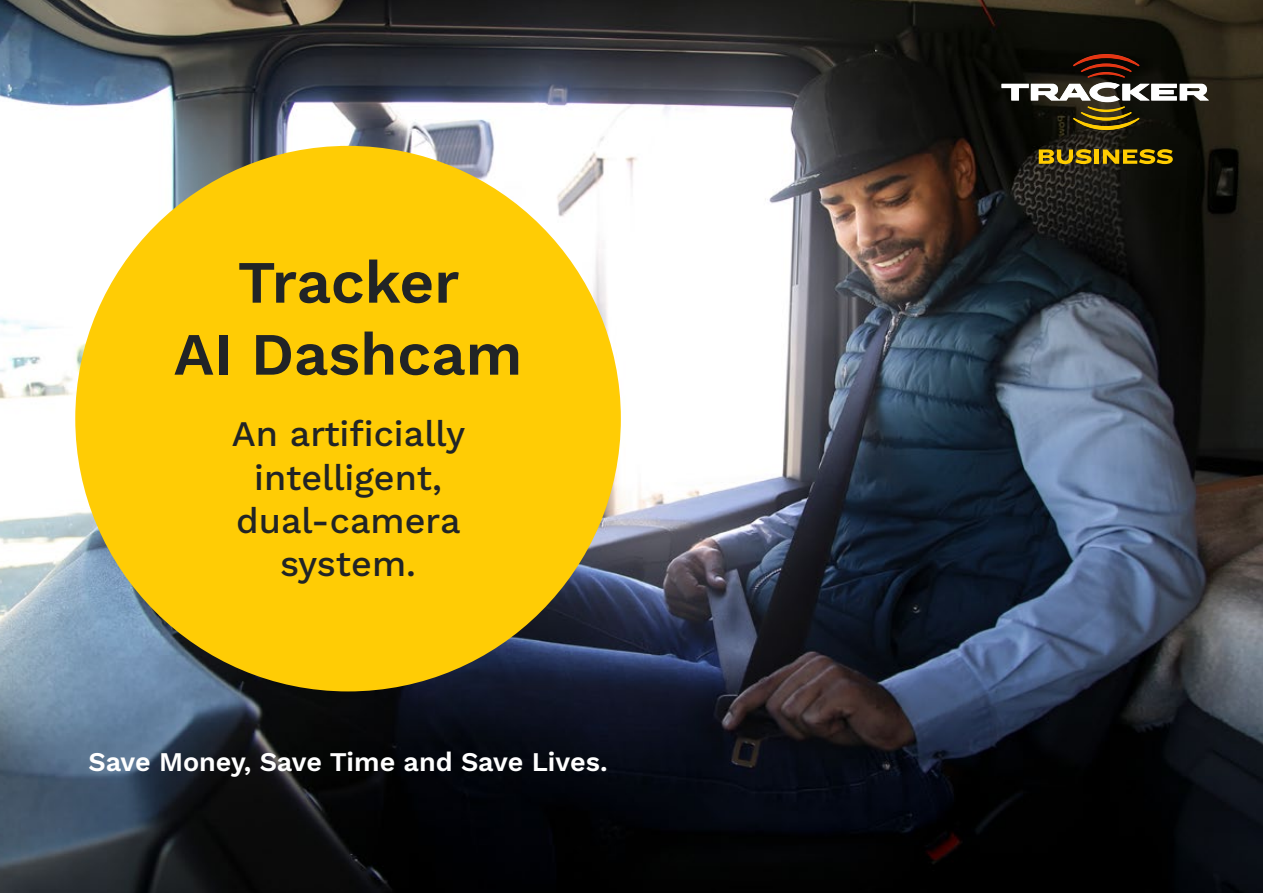
<style>
.page{position:relative;width:1263px;height:893px;background:#fff}
.page>*{position:absolute;margin:0;border:0;box-sizing:border-box;transform-origin:0 0}
.t1{font:600 60px/72px "Work Sans";color:#212426;text-align:center}
.t2{font:500 36px/43.2px "Work Sans";color:#212426;text-align:center}
.t3{font:600 27px "Work Sans";letter-spacing:-.005em;color:#fff}
</style>
<div class="page">
<img style="left:0;top:0;width:1263px;height:893px">
<div style="left:75px;top:146px;width:546px;height:545px;background:#ffcc05;border-radius:50%"></div>
<svg style="left:1001px;top:54px;width:208px;height:76px;background:#413a2d"></svg>
<svg style="left:1039px;top:149px;width:52px;height:15px"></svg>
<hr style="left:1095px;top:149px;width:4px;height:15px;background:#fc0">
<svg style="left:1103px;top:149px;width:70px;height:15px"></svg>
<h1 class="t1" style="left:174px;top:244px;width:350px">Tracker<br>AI Dashcam</h1>
<p class="t2" style="left:232px;top:411px;width:235px">An artificially intelligent, dual-camera system.</p>
<p class="t3" style="left:88px;top:742px;width:521px">Save Money, Save Time and Save Lives.</p>
</div>
